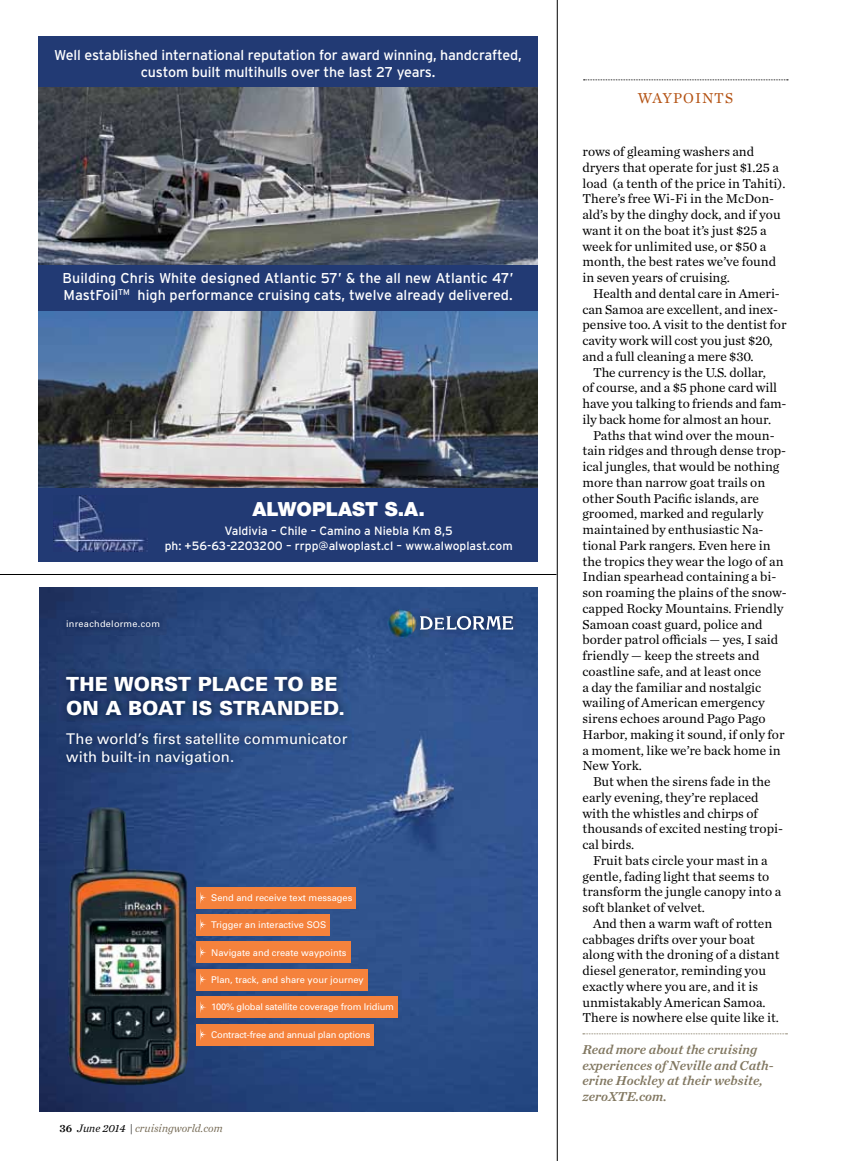
<style>
.page{position:relative;width:864px;height:1161px;background:#fff}
.page>*{position:absolute;margin:0;border:0;box-sizing:border-box;transform-origin:0 0}
.t1{font:900 19.5px/23.4px "Univers";letter-spacing:.005em;color:#fff}
.t2{font:900 19.5px "Helvetica Neue";color:#fff}
.t3{font:15px "Chronicle Text G1";letter-spacing:.065em;color:#b45314}
.t4{font:14.85px/17.7px "Univers";letter-spacing:.005em;color:#fff}
.t5{font:14.25px/17.1px "Interstate";letter-spacing:-.01em;color:#fff;text-align:center}
.t6{font:13.5px/15.8px "Chronicle Text G1";color:#000}
.t7{font:italic 13.5px/15.8px "Chronicle Text G1 Semi";letter-spacing:.005em;color:#817760}
.t8{font:12px/15px "Interstate";color:#fff;text-align:center}
.t9{font:italic 11.25px "Chronicle Text G1";color:#776c57}
.t10{font:9.3px "Univers";color:#fff}
.t11{font:9.3px "Univers";letter-spacing:-.02em;color:#fff}
.t12{font:9.15px "Univers";letter-spacing:.03em;color:#fff}
.s1{font-family:"Chronicle Text G1 Semi";font-style:normal;color:#000}
.s2{color:#000}
</style>
<div class="page">
<svg style="left:584px;top:79px;width:204px;height:1px"></svg>
<svg style="left:583px;top:1033px;width:204px;height:1px"></svg>
<div style="left:38px;top:36px;width:500px;height:526px;background:#223a74"></div>
<img style="left:38px;top:88px;width:500px;height:176px">
<img style="left:38px;top:311px;width:500px;height:177px">
<img style="left:54px;top:496px;width:93px;height:55px">
<img style="left:40px;top:588px;width:498px;height:523px">
<img style="left:67px;top:807px;width:122px;height:279px">
<div style="left:197px;top:942px;width:154px;height:21px;background:#f5823c"></div>
<svg style="left:201px;top:949px;width:5px;height:7px"></svg>
<div style="left:197px;top:996px;width:201px;height:22px;background:#f5823c"></div>
<svg style="left:201px;top:1004px;width:5px;height:6px"></svg>
<div style="left:197px;top:1024px;width:177px;height:21px;background:#f5823c"></div>
<svg style="left:201px;top:1031px;width:5px;height:7px"></svg>
<div style="left:197px;top:969px;width:171px;height:22px;background:#f5823c"></div>
<svg style="left:201px;top:976px;width:5px;height:7px"></svg>
<div style="left:197px;top:887px;width:159px;height:21px;background:#f5823c"></div>
<svg style="left:201px;top:895px;width:5px;height:6px"></svg>
<div style="left:197px;top:914px;width:133px;height:22px;background:#f5823c"></div>
<svg style="left:201px;top:921px;width:5px;height:7px"></svg>
<img style="left:387px;top:609px;width:30px;height:30px">
<img style="left:413px;top:608px;width:108px;height:29px">
<img style="left:413px;top:614px;width:4px;height:20px">
<svg style="left:420px;top:616px;width:93px;height:14px"></svg>
<img style="left:59px;top:613px;width:108px;height:22px">
<img style="left:59px;top:669px;width:292px;height:54px">
<img style="left:59px;top:725px;width:295px;height:48px">
<hr style="left:557px;top:0;width:1px;height:1161px;background:#000">
<hr style="left:0;top:574px;width:557px;height:1px;background:#000">
<p class="t5" style="left:54px;top:46px;width:469px">Well established international reputation for award winning, handcrafted, custom built multihulls over the last 27 years.</p>
<p class="t5" style="left:63px;top:269px;width:452px;text-align:left">Building Chris White designed Atlantic 57’ &amp; the all new Atlantic 47’<br>MastFoil<sup>TM</sup> high performance cruising cats, twelve already delivered.</p>
<h1 class="t2" style="left:253px;top:497px;width:174px">ALWOPLAST S.A.</h1>
<p class="t8" style="left:165px;top:524px;width:350px">Valdivia – Chile – Camino a Niebla Km 8,5<br>ph: +56-63-2203200 – rrpp@alwoplast.cl – www.alwoplast.com</p>
<p class="t12" style="left:66px;top:620px;width:95px">inreachdelorme.com</p>
<h1 class="t1" style="left:66px;top:673px;width:280px">THE WORST PLACE TO BE<br>ON A BOAT IS STRANDED.</h1>
<p class="t4" style="left:66px;top:731px;width:283px">The world’s frst satellite communicator with built-in navigation.</p>
<p class="t10" style="left:211px;top:894px;width:143px">Send and receive text messages</p>
<p class="t10" style="left:211px;top:922px;width:117px">Trigger an interactive SOS</p>
<p class="t10" style="left:211px;top:949px;width:137px">Navigate and create waypoints</p>
<p class="t10" style="left:211px;top:976px;width:154px">Plan, track, and share your journey</p>
<p class="t11" style="left:211px;top:1004px;width:184px">100% global satellite coverage from Iridium</p>
<p class="t11" style="left:211px;top:1031px;width:161px">Contract-free and annual plan options</p>
<p class="t9" style="left:59px;top:1119px;width:165px"><span class="s1">36</span> <span class="s2">June 2014 |</span> cruisingworld.com</p>
<p class="t3" style="left:638px;top:87px;width:97px">WAYPOI NTS</p>
<p class="t6" style="left:582px;top:143px;width:204px">rows of gleaming washers and dryers that operate for just $1.25 a load (a tenth of the price in Tahiti).<br>There’s free Wi-Fi in the McDon&shy;ald’s by the dinghy dock, and if you want it on the boat it’s just $25 a week for unlimited use, or $50 a month, the best rates we’ve found in seven years of cruising.</p>
<p class="t6" style="left:593px;top:285px;width:188px">Health and dental care in Ameri-</p>
<p class="t6" style="left:582px;top:300px;width:197px">can Samoa are excellent, and inex-</p>
<p class="t6" style="left:582px;top:316px;width:206px">pensive too. A visit to the dentist for</p>
<p class="t6" style="left:582px;top:332px;width:192px">cavity work will cost you just $20,</p>
<p class="t6" style="left:582px;top:348px;width:173px">and a full cleaning a mere $30.</p>
<p class="t6" style="left:593px;top:363px;width:174px">The currency is the U.S. dollar,</p>
<p class="t6" style="left:582px;top:379px;width:196px">of course, and a $5 phone card will</p>
<p class="t6" style="left:582px;top:395px;width:206px">have you talking to friends and fam-</p>
<p class="t6" style="left:582px;top:411px;width:190px">ily back home for almost an hour.</p>
<p class="t6" style="left:593px;top:426px;width:183px">Paths that wind over the moun-</p>
<p class="t6" style="left:582px;top:442px;width:205px">tain ridges and through dense trop-</p>
<p class="t6" style="left:582px;top:458px;width:198px">ical jungles, that would be nothing</p>
<p class="t6" style="left:582px;top:474px;width:184px">more than narrow goat trails on</p>
<p class="t6" style="left:582px;top:489px;width:178px">other South Pacific islands, are</p>
<p class="t6" style="left:582px;top:505px;width:183px">groomed, marked and regularly</p>
<p class="t6" style="left:582px;top:521px;width:182px">maintained by enthusiastic Na-</p>
<p class="t6" style="left:582px;top:537px;width:190px">tional Park rangers. Even here in</p>
<p class="t6" style="left:582px;top:552px;width:203px">the tropics they wear the logo of an</p>
<p class="t6" style="left:582px;top:568px;width:195px">Indian spearhead containing a bi-</p>
<p class="t6" style="left:582px;top:584px;width:206px">son roaming the plains of the snow-</p>
<p class="t6" style="left:582px;top:600px;width:203px">capped Rocky Mountains. Friendly</p>
<p class="t6" style="left:582px;top:616px;width:182px">Samoan coast guard, police and</p>
<p class="t6" style="left:582px;top:631px;width:197px">border patrol officials — yes, I said</p>
<p class="t6" style="left:582px;top:647px;width:179px">friendly — keep the streets and</p>
<p class="t6" style="left:582px;top:663px;width:180px">coastline safe, and at least once</p>
<p class="t6" style="left:582px;top:679px;width:180px">a day the familiar and nostalgic</p>
<p class="t6" style="left:582px;top:694px;width:184px">wailing of American emergency</p>
<p class="t6" style="left:582px;top:710px;width:185px">sirens echoes around Pago Pago</p>
<p class="t6" style="left:582px;top:726px;width:204px">Harbor, making it sound, if only for</p>
<p class="t6" style="left:582px;top:742px;width:200px">a moment, like we’re back home in</p>
<p class="t6" style="left:582px;top:757px;width:61px">New York.</p>
<p class="t6" style="left:593px;top:773px;width:179px">But when the sirens fade in the</p>
<p class="t6" style="left:582px;top:789px;width:178px">early evening, they’re replaced</p>
<p class="t6" style="left:582px;top:805px;width:177px">with the whistles and chirps of</p>
<p class="t6" style="left:582px;top:820px;width:202px">thousands of excited nesting tropi-</p>
<p class="t6" style="left:582px;top:836px;width:53px">cal birds.</p>
<p class="t6" style="left:593px;top:852px;width:176px">Fruit bats circle your mast in a</p>
<p class="t6" style="left:582px;top:868px;width:188px">gentle, fading light that seems to</p>
<p class="t6" style="left:582px;top:883px;width:200px">transform the jungle canopy into a</p>
<p class="t6" style="left:582px;top:899px;width:124px">soft blanket of velvet.</p>
<p class="t6" style="left:593px;top:915px;width:181px">And then a warm waft of rotten</p>
<p class="t6" style="left:582px;top:931px;width:174px">cabbages drifts over your boat</p>
<p class="t6" style="left:582px;top:946px;width:199px">along with the droning of a distant</p>
<p class="t6" style="left:582px;top:962px;width:185px">diesel generator, reminding you</p>
<p class="t6" style="left:582px;top:978px;width:177px">exactly where you are, and it is</p>
<p class="t6" style="left:582px;top:994px;width:185px">unmistakably American Samoa.</p>
<p class="t6" style="left:582px;top:1009px;width:198px">There is nowhere else quite like it.</p>
<p class="t7" style="left:582px;top:1041px;width:193px">Read more about the cruising experiences of Neville and Cath&shy;erine Hockley at their website, zeroXTE.com.</p>
</div>
